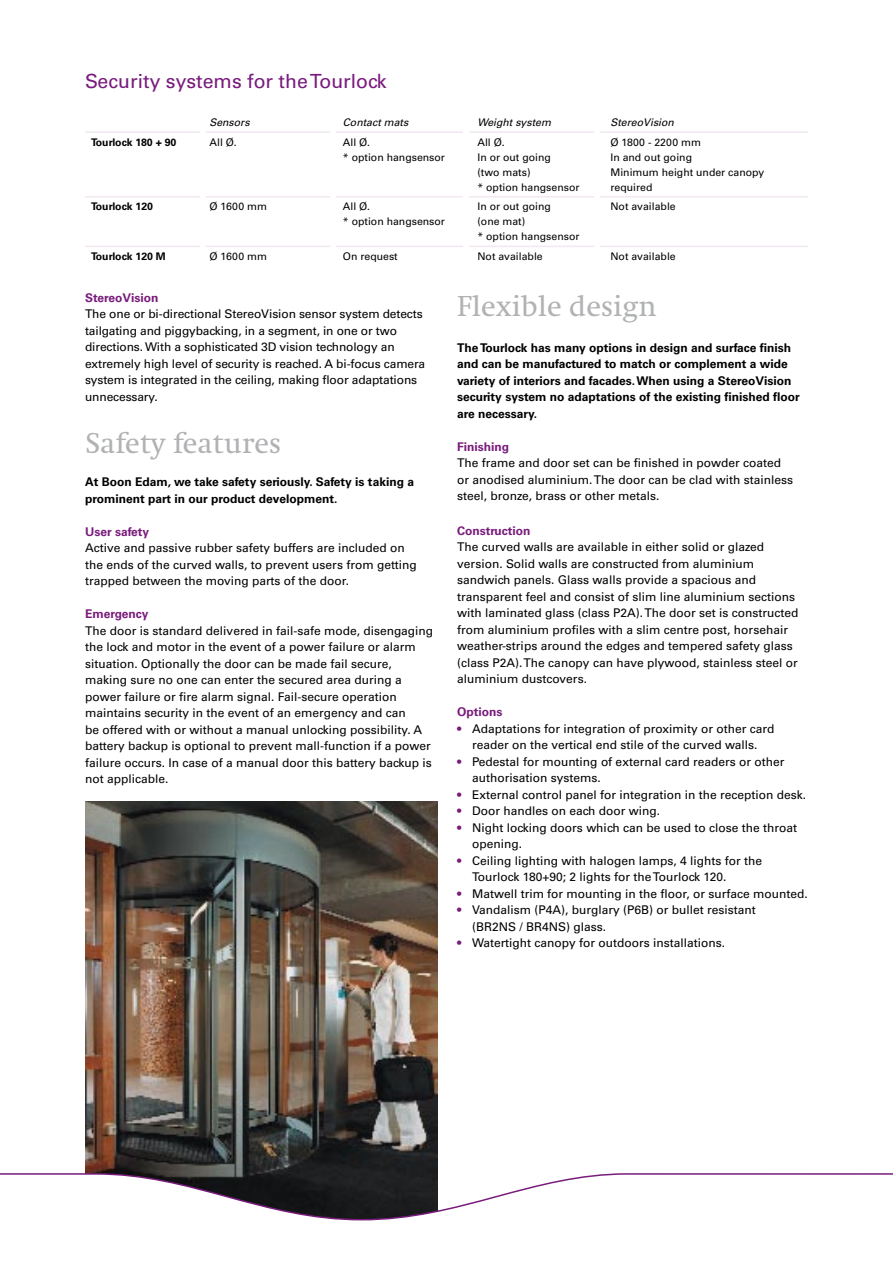
<style>
.page{position:relative;width:893px;height:1263px;background:#fff}
.page>*{position:absolute;margin:0;border:0;box-sizing:border-box;transform-origin:0 0}
.t1{font:30px "Swift EF";color:#b1b2b4}
.t2{font:19.5px "Univers LT Std";color:#781b7c}
.t3{font:12px/16.5px "Univers LT Std";color:#000}
.t4{font:700 12px/16.5px "Univers LT Std";color:#000}
.t5{font:700 12px "Univers LT Std";color:#781b7c}
.t6{font:10.5px/15px "Univers LT Std";color:#000}
.t7{font:italic 10.5px "Univers LT Std";color:#000}
.t8{font:700 10.5px "Univers LT Std";color:#000}
.s1{color:#781b7c}
</style>
<div class="page">
<img style="left:85px;top:801px;width:353px;height:371px">
<svg style="left:0;top:1172px;width:893px;height:49px"></svg>
<hr style="left:85px;top:131px;width:119px;height:2px;background:#f1e8f2">
<hr style="left:204px;top:131px;width:133px;height:2px;background:#f1e8f2">
<hr style="left:337px;top:131px;width:134px;height:2px;background:#f1e8f2">
<hr style="left:471px;top:131px;width:133px;height:2px;background:#f1e8f2">
<hr style="left:604px;top:131px;width:204px;height:2px;background:#f1e8f2">
<hr style="left:85px;top:196px;width:119px;height:1px;background:#f1e8f2">
<hr style="left:204px;top:196px;width:133px;height:1px;background:#f1e8f2">
<hr style="left:337px;top:196px;width:134px;height:1px;background:#f1e8f2">
<hr style="left:471px;top:196px;width:133px;height:1px;background:#f1e8f2">
<hr style="left:604px;top:196px;width:204px;height:1px;background:#f1e8f2">
<hr style="left:85px;top:246px;width:119px;height:1px;background:#f1e8f2">
<hr style="left:204px;top:246px;width:133px;height:1px;background:#f1e8f2">
<hr style="left:337px;top:246px;width:134px;height:1px;background:#f1e8f2">
<hr style="left:471px;top:246px;width:133px;height:1px;background:#f1e8f2">
<hr style="left:604px;top:246px;width:204px;height:1px;background:#f1e8f2">
<div style="left:201px;top:100px;width:5px;height:175px;background:#fff"></div>
<div style="left:331px;top:100px;width:5px;height:175px;background:#fff"></div>
<div style="left:464px;top:100px;width:5px;height:175px;background:#fff"></div>
<div style="left:594px;top:100px;width:5px;height:175px;background:#fff"></div>
<h2 class="t2" style="left:85px;top:69px;width:303px">Security systems for the Tourlock</h2>
<p class="t7" style="left:210px;top:116px;width:42px">Sensors</p>
<p class="t7" style="left:343px;top:116px;width:67px">Contact mats</p>
<p class="t7" style="left:477px;top:116px;width:75px">Weight system</p>
<p class="t7" style="left:610px;top:116px;width:65px">StereoVision</p>
<p class="t8" style="left:91px;top:136px;width:87px">Tourlock 180 + 90</p>
<p class="t6" style="left:210px;top:135px;width:29px">All Ø.</p>
<p class="t6" style="left:343px;top:135px;width:104px">All Ø.<br>* option hangsensor</p>
<p class="t6" style="left:477px;top:135px;width:104px">All Ø.<br>In or out going<br>(two mats)<br>* option hangsensor</p>
<p class="t6" style="left:610px;top:135px;width:156px">Ø 1800 - 2200 mm<br>In and out going<br>Minimum height under canopy required</p>
<p class="t8" style="left:91px;top:200px;width:63px">Tourlock 120</p>
<p class="t6" style="left:210px;top:199px;width:59px">Ø 1600 mm</p>
<p class="t6" style="left:343px;top:199px;width:104px">All Ø.<br>* option hangsensor</p>
<p class="t6" style="left:477px;top:199px;width:104px">In or out going<br>(one mat)<br>* option hangsensor</p>
<p class="t6" style="left:610px;top:199px;width:67px">Not available</p>
<p class="t8" style="left:91px;top:250px;width:76px">Tourlock 120 M</p>
<p class="t6" style="left:210px;top:249px;width:59px">Ø 1600 mm</p>
<p class="t6" style="left:343px;top:249px;width:56px">On request</p>
<p class="t6" style="left:477px;top:249px;width:67px">Not available</p>
<p class="t6" style="left:610px;top:249px;width:67px">Not available</p>
<p class="t5" style="left:85px;top:291px;width:75px">StereoVision</p>
<p class="t3" style="left:85px;top:306px;width:342px">The one or bi-directional StereoVision sensor system detects tailgating and piggybacking, in a segment, in one or two directions. With a sophisticated 3D vision technology an extremely high level of security is reached. A bi-focus camera system is integrated in the ceiling, making floor adaptations unnecessary.</p>
<h1 class="t1" style="left:85px;top:427px;width:198px">Safety features</h1>
<p class="t4" style="left:85px;top:474px;width:330px">At Boon Edam, we take safety seriously. Safety is taking a prominent part in our product development.</p>
<p class="t5" style="left:85px;top:525px;width:66px">User safety</p>
<p class="t3" style="left:85px;top:540px;width:333px">Active and passive rubber safety buffers are included on the ends of the curved walls, to prevent users from getting trapped between the moving parts of the door.</p>
<p class="t5" style="left:85px;top:607px;width:65px">Emergency</p>
<p class="t3" style="left:85px;top:622px;width:350px">The door is standard delivered in fail-safe mode, disengaging the lock and motor in the event of a power failure or alarm situation. Optionally the door can be made fail secure, making sure no one can enter the secured area during a power failure or fire alarm signal. Fail-secure operation maintains security in the event of an emergency and can<br>be offered with or without a manual unlocking possibility. A battery backup is optional to prevent mall-function if a power failure occurs. In case of a manual door this battery backup is not applicable.</p>
<h1 class="t1" style="left:457px;top:290px;width:201px">Flexible design</h1>
<p class="t4" style="left:457px;top:339px;width:344px">The Tourlock has many options in design and surface finish and can be manufactured to match or complement a wide variety of interiors and facades. When using a StereoVision security system no adaptations of the existing finished floor are necessary.</p>
<p class="t5" style="left:457px;top:439px;width:54px">Finishing</p>
<p class="t3" style="left:457px;top:455px;width:337px">The frame and door set can be finished in powder coated or anodised aluminium. The door can be clad with stainless steel, bronze, brass or other metals.</p>
<p class="t5" style="left:457px;top:523px;width:75px">Construction</p>
<p class="t3" style="left:457px;top:539px;width:343px">The curved walls are available in either solid or glazed version. Solid walls are constructed from aluminium sandwich panels. Glass walls provide a spacious and transparent feel and consist of slim line aluminium sections with laminated glass (class P2A). The door set is constructed from aluminium profiles with a slim centre post, horsehair weather-strips around the edges and tempered safety glass (class P2A). The canopy can have plywood, stainless steel or aluminium dustcovers.</p>
<p class="t5" style="left:457px;top:705px;width:47px">Options</p>
<p class="t3" style="left:457px;top:720px;width:319px;text-align:center"><span class="s1">•</span> Adaptations for integration of proximity or other card reader on the vertical end stile of the curved walls.</p>
<p class="t3" style="left:472px;top:753px;width:314px;text-indent:-15px"><span class="s1">•</span> Pedestal for mounting of external card readers or other authorisation systems.</p>
<p class="t3" style="left:457px;top:786px;width:350px"><span class="s1">•</span> External control panel for integration in the reception desk.</p>
<p class="t3" style="left:457px;top:803px;width:204px"><span class="s1">•</span> Door handles on each door wing.</p>
<p class="t3" style="left:472px;top:819px;width:327px;text-indent:-15px"><span class="s1">•</span> Night locking doors which can be used to close the throat opening.</p>
<p class="t3" style="left:472px;top:852px;width:292px;text-indent:-15px"><span class="s1">•</span> Ceiling lighting with halogen lamps, 4 lights for the<br>Tourlock 180+90; 2 lights for the Tourlock 120.</p>
<p class="t3" style="left:457px;top:885px;width:352px"><span class="s1">•</span> Matwell trim for mounting in the floor, or surface mounted.</p>
<p class="t3" style="left:472px;top:902px;width:285px;text-indent:-15px"><span class="s1">•</span> Vandalism (P4A), burglary (P6B) or bullet resistant (BR2NS / BR4NS) glass.</p>
<p class="t3" style="left:457px;top:935px;width:270px"><span class="s1">•</span> Watertight canopy for outdoors installations.</p>
</div>
